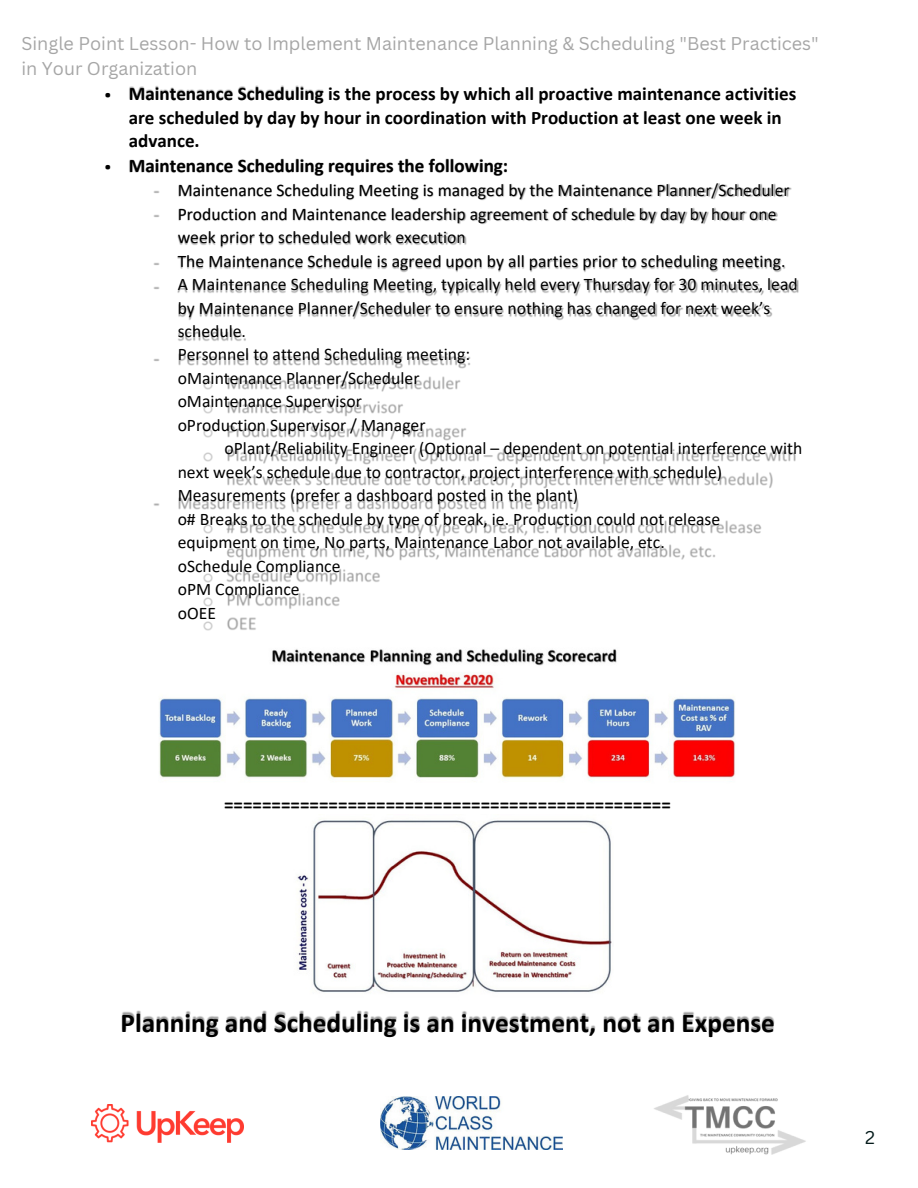
<style>
.page{position:relative;width:918px;height:1188px;background:#fff}
.page>*{position:absolute;margin:0;border:0;box-sizing:border-box;transform-origin:0 0}
.t1{font:700 27.3px "Calibri";color:#000}
.t2{font:700 19.05px/23.9px "Calibri";color:#000}
.t3{font:19.05px "IBM Plex Sans";color:#000}
.t4{font:18px/24.8px "Canva Sans";color:#a6a6a6}
.t5{font:18px "Canva Sans";color:#051b1b}
.t6{font:17.7px/23.5px "Calibri";color:#000}
</style>
<div class="page">
<img style="left:129px;top:85px;width:195px;height:18px">
<img style="left:129px;top:158px;width:378px;height:15px">
<img style="left:153px;top:190px;width:7px;height:3px">
<img style="left:178px;top:173px;width:614px;height:24px">
<img style="left:153px;top:214px;width:7px;height:3px">
<img style="left:178px;top:197px;width:600px;height:27px">
<img style="left:177px;top:221px;width:313px;height:24px">
<img style="left:153px;top:262px;width:7px;height:3px">
<img style="left:177px;top:245px;width:609px;height:24px">
<img style="left:153px;top:286px;width:7px;height:3px">
<img style="left:177px;top:269px;width:622px;height:24px">
<img style="left:178px;top:293px;width:595px;height:28px">
<img style="left:178px;top:317px;width:91px;height:24px">
<img style="left:153px;top:358px;width:7px;height:3px">
<img style="left:178px;top:352px;width:293px;height:14px">
<img style="left:203px;top:380px;width:10px;height:10px">
<img style="left:215px;top:365px;width:256px;height:25px">
<img style="left:203px;top:404px;width:10px;height:10px">
<img style="left:215px;top:389px;width:210px;height:24px">
<img style="left:203px;top:428px;width:10px;height:10px">
<img style="left:227px;top:413px;width:240px;height:24px">
<img style="left:203px;top:452px;width:10px;height:10px">
<img style="left:227px;top:437px;width:569px;height:24px">
<img style="left:227px;top:461px;width:568px;height:27px">
<img style="left:153px;top:503px;width:7px;height:3px">
<img style="left:178px;top:485px;width:423px;height:25px">
<img style="left:203px;top:524px;width:10px;height:10px">
<img style="left:215px;top:509px;width:547px;height:25px">
<img style="left:215px;top:533px;width:523px;height:27px">
<img style="left:203px;top:573px;width:10px;height:10px">
<img style="left:215px;top:558px;width:188px;height:24px">
<img style="left:203px;top:597px;width:10px;height:10px">
<img style="left:227px;top:582px;width:113px;height:27px">
<img style="left:203px;top:621px;width:10px;height:10px">
<img style="left:227px;top:606px;width:52px;height:24px">
<img style="left:122px;top:1010px;width:653px;height:25px">
<img style="left:159px;top:649px;width:576px;height:129px">
<img style="left:297px;top:820px;width:315px;height:172px">
<img style="left:92px;top:1104px;width:152px;height:39px">
<img style="left:381px;top:1096px;width:182px;height:53px">
<img style="left:654px;top:1095px;width:152px;height:60px">
<p class="t4" style="left:22px;top:31px;width:799px">Single Point Lesson- How to Implement Maintenance Planning &amp; Scheduling "Best Practices" in Your Organization</p>
<p class="t3" style="left:104px;top:81px;width:9px">•</p>
<p class="t3" style="left:104px;top:153px;width:9px">•</p>
<p class="t2" style="left:129px;top:83px;width:669px">Maintenance Scheduling is the process by which all proactive maintenance activities are scheduled by day by hour in coordination with Production at least one week in advance.<br>Maintenance Scheduling requires the following:</p>
<p class="t6" style="left:178px;top:180px;width:622px">Maintenance Scheduling Meeting is managed by the Maintenance Planner/Scheduler Production and Maintenance leadership agreement of schedule by day by hour one week prior to scheduled work execution<br>The Maintenance Schedule is agreed upon by all parties prior to scheduling meeting.<br>A Maintenance Scheduling Meeting, typically held every Thursday for 30 minutes, lead by Maintenance Planner/Scheduler to ensure nothing has changed for next week’s schedule.<br>Personnel to attend Scheduling meeting:<br>oMaintenance Planner/Scheduler<br>oMaintenance Supervisor<br>oProduction Supervisor / Manager</p>
<p class="t6" style="left:178px;top:438px;width:626px;text-indent:47px">oPlant/Reliability Engineer (Optional – dependent on potential interference with next week’s schedule due to contractor, project interference with schedule)<br>Measurements (prefer a dashboard posted in the plant)<br>o# Breaks to the schedule by type of break, ie. Production could not release equipment on time, No parts, Maintenance Labor not available, etc.<br>oSchedule Compliance<br>oPM Compliance<br>oOEE</p>
<p class="t2" style="left:224px;top:794px;width:448px">===============================================</p>
<h1 class="t1" style="left:121px;top:1011px;width:656px">Planning and Scheduling is an investment, not an Expense</h1>
<p class="t5" style="left:865px;top:1125px;width:11px">2</p>
</div>
